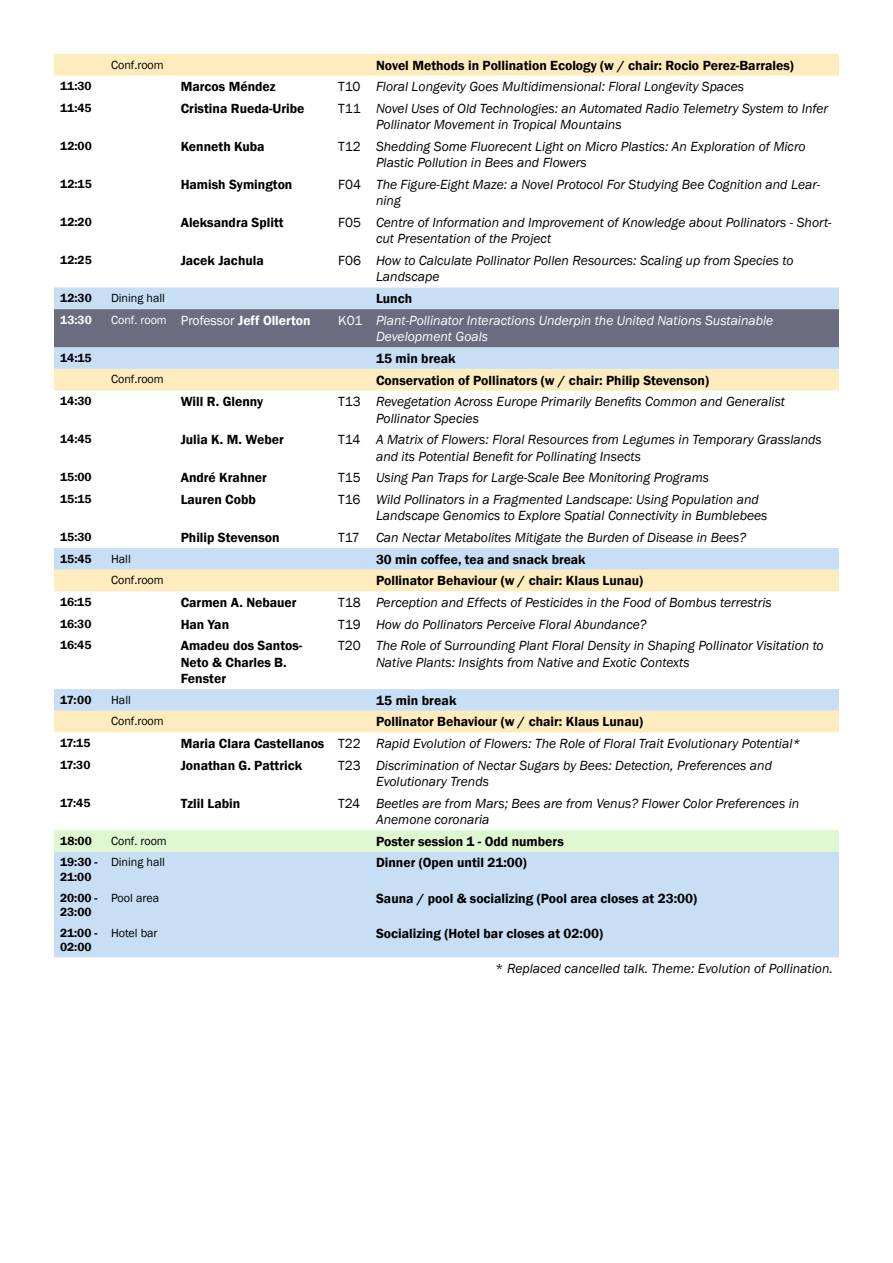
<style>
.page{position:relative;width:893px;height:1263px;background:#fff}
.page>*{position:absolute;margin:0;border:0;box-sizing:border-box;transform-origin:0 0}
.t1{font:italic 13.65px/16.4px "Franklin Gothic";color:#000}
.t2{font:600 13.65px/16.4px "Franklin Gothic";color:#000}
.t3{font:italic 13.65px "Franklin Gothic";color:#fff}
.t4{font:13.65px "Franklin Gothic";color:#000}
.t5{font:600 13.65px "Franklin Gothic";color:#fff}
.t6{font:13.65px "Franklin Gothic";color:#fff}
.t7{font:600 13.5px "Franklin Gothic";color:#000}
.t8{font:600 12.15px/14.5px "Franklin Gothic";color:#000}
.t9{font:12.15px "Franklin Gothic";color:#000}
.t10{font:12.15px "Franklin Gothic";color:#fff}
.t11{font:600 12.15px "Franklin Gothic";color:#fff}
.s1{font-weight:400}
.s2{font-style:normal}
</style>
<div class="page">
<div style="left:54px;top:54px;width:785px;height:22px;background:#ffecbe"></div>
<svg style="left:54px;top:287px;width:785px;height:670px"></svg>
<div style="left:54px;top:309px;width:785px;height:38px;background:#6a6d7f"></div>
<div style="left:54px;top:830px;width:785px;height:22px;background:#def7d1"></div>
<p class="t9" style="left:111px;top:57px;width:54px">Conf.room</p>
<p class="t2" style="left:376px;top:57px;width:419px">Novel Methods in Pollination Ecology (w / chair: Rocio Perez-Barrales)</p>
<p class="t8" style="left:60px;top:79px;width:33px">11:30</p>
<p class="t2" style="left:181px;top:79px;width:96px">Marcos Méndez</p>
<p class="t4" style="left:338px;top:78px;width:24px">T10</p>
<p class="t1" style="left:376px;top:79px;width:370px">Floral Longevity Goes Multidimensional: Floral Longevity Spaces</p>
<p class="t8" style="left:60px;top:101px;width:33px">11:45</p>
<p class="t2" style="left:181px;top:100px;width:125px">Cristina Rueda-Uribe</p>
<p class="t4" style="left:338px;top:100px;width:24px">T11</p>
<p class="t1" style="left:376px;top:100px;width:454px">Novel Uses of Old Technologies: an Automated Radio Telemetry System to Infer<br>Pollinator Movement in Tropical Mountains</p>
<p class="t8" style="left:60px;top:139px;width:33px">12:00</p>
<p class="t2" style="left:181px;top:138px;width:85px">Kenneth Kuba</p>
<p class="t4" style="left:338px;top:138px;width:24px">T12</p>
<p class="t1" style="left:376px;top:139px;width:431px">Shedding Some Fluorecent Light on Micro Plastics: An Exploration of Micro</p>
<p class="t1" style="left:376px;top:155px;width:212px">Plastic Pollution in Bees and Flowers</p>
<p class="t8" style="left:60px;top:177px;width:33px">12:15</p>
<p class="t2" style="left:181px;top:176px;width:113px">Hamish Symington</p>
<p class="t4" style="left:338px;top:176px;width:24px">F04</p>
<p class="t1" style="left:376px;top:177px;width:446px">The Figure-Eight Maze: a Novel Protocol For Studying Bee Cognition and Lear&shy;ning</p>
<p class="t8" style="left:60px;top:215px;width:33px">12:20</p>
<p class="t2" style="left:181px;top:214px;width:104px">Aleksandra Splitt</p>
<p class="t4" style="left:338px;top:214px;width:24px">F05</p>
<p class="t1" style="left:376px;top:215px;width:457px">Centre of Information and Improvement of Knowledge about Pollinators - Short&shy;cut Presentation of the Project</p>
<p class="t8" style="left:60px;top:253px;width:33px">12:25</p>
<p class="t2" style="left:181px;top:252px;width:85px">Jacek Jachula</p>
<p class="t4" style="left:338px;top:252px;width:24px">F06</p>
<p class="t1" style="left:376px;top:253px;width:419px">How to Calculate Pollinator Pollen Resources: Scaling up from Species to</p>
<p class="t1" style="left:376px;top:269px;width:65px">Landscape</p>
<p class="t8" style="left:60px;top:291px;width:33px">12:30</p>
<p class="t9" style="left:111px;top:290px;width:56px">Dining hall</p>
<p class="t2" style="left:376px;top:291px;width:38px">Lunch</p>
<p class="t11" style="left:60px;top:312px;width:33px">13:30</p>
<p class="t10" style="left:111px;top:312px;width:57px">Conf. room</p>
<p class="t5" style="left:181px;top:312px;width:132px"><span class="s1">Professor</span> Jeff Ollerton</p>
<p class="t6" style="left:338px;top:312px;width:26px">K01</p>
<p class="t3" style="left:376px;top:312px;width:399px">Plant-Pollinator Interactions Underpin the United Nations Sustainable</p>
<p class="t3" style="left:376px;top:328px;width:114px">Development Goals</p>
<p class="t8" style="left:60px;top:351px;width:33px">14:15</p>
<p class="t2" style="left:376px;top:350px;width:81px">15 min break</p>
<p class="t9" style="left:111px;top:372px;width:54px">Conf.room</p>
<p class="t2" style="left:376px;top:372px;width:334px">Conservation of Pollinators (w / chair: Philip Stevenson)</p>
<p class="t8" style="left:60px;top:394px;width:33px">14:30</p>
<p class="t2" style="left:181px;top:394px;width:84px">Will R. Glenny</p>
<p class="t4" style="left:338px;top:393px;width:24px">T13</p>
<p class="t1" style="left:376px;top:394px;width:410px">Revegetation Across Europe Primarily Benefits Common and Generalist</p>
<p class="t1" style="left:376px;top:410px;width:104px">Pollinator Species</p>
<p class="t8" style="left:60px;top:432px;width:33px">14:45</p>
<p class="t2" style="left:181px;top:432px;width:105px">Julia K. M. Weber</p>
<p class="t4" style="left:338px;top:431px;width:24px">T14</p>
<p class="t1" style="left:376px;top:432px;width:447px">A Matrix of Flowers: Floral Resources from Legumes in Temporary Grasslands and its Potential Benefit for Pollinating Insects</p>
<p class="t8" style="left:60px;top:470px;width:33px">15:00</p>
<p class="t2" style="left:181px;top:470px;width:88px">André Krahner</p>
<p class="t4" style="left:338px;top:469px;width:24px">T15</p>
<p class="t1" style="left:376px;top:470px;width:335px">Using Pan Traps for Large-Scale Bee Monitoring Programs</p>
<p class="t8" style="left:60px;top:492px;width:33px">15:15</p>
<p class="t2" style="left:181px;top:491px;width:77px">Lauren Cobb</p>
<p class="t4" style="left:338px;top:491px;width:24px">T16</p>
<p class="t1" style="left:376px;top:491px;width:384px">Wild Pollinators in a Fragmented Landscape: Using Population and</p>
<p class="t1" style="left:376px;top:508px;width:393px">Landscape Genomics to Explore Spatial Connectivity in Bumblebees</p>
<p class="t8" style="left:60px;top:530px;width:33px">15:30</p>
<p class="t2" style="left:181px;top:529px;width:100px">Philip Stevenson</p>
<p class="t4" style="left:338px;top:529px;width:23px">T17</p>
<p class="t1" style="left:376px;top:529px;width:372px">Can Nectar Metabolites Mitigate the Burden of Disease in Bees?</p>
<p class="t8" style="left:60px;top:551px;width:33px">15:45</p>
<p class="t9" style="left:111px;top:551px;width:21px">Hall</p>
<p class="t7" style="left:376px;top:551px;width:211px">30 min coffee, tea and snack break</p>
<p class="t9" style="left:111px;top:573px;width:54px">Conf.room</p>
<p class="t2" style="left:376px;top:573px;width:269px">Pollinator Behaviour (w / chair: Klaus Lunau)</p>
<p class="t8" style="left:60px;top:595px;width:33px">16:15</p>
<p class="t2" style="left:181px;top:594px;width:117px">Carmen A. Nebauer</p>
<p class="t4" style="left:338px;top:594px;width:24px">T18</p>
<p class="t1" style="left:376px;top:594px;width:397px">Perception and Effects of Pesticides in the Food of Bombus terrestris</p>
<p class="t8" style="left:60px;top:616px;width:33px">16:30</p>
<p class="t2" style="left:181px;top:616px;width:50px">Han Yan</p>
<p class="t4" style="left:338px;top:616px;width:24px">T19</p>
<p class="t1" style="left:376px;top:616px;width:272px">How do Pollinators Perceive Floral Abundance?</p>
<p class="t8" style="left:60px;top:638px;width:33px">16:45</p>
<p class="t2" style="left:181px;top:638px;width:123px">Amadeu dos Santos-</p>
<p class="t2" style="left:181px;top:654px;width:107px">Neto &amp; Charles B.<br>Fenster</p>
<p class="t4" style="left:338px;top:637px;width:24px">T20</p>
<p class="t1" style="left:376px;top:638px;width:449px">The Role of Surrounding Plant Floral Density in Shaping Pollinator Visitation to<br>Native Plants: Insights from Native and Exotic Contexts</p>
<p class="t8" style="left:60px;top:692px;width:33px">17:00</p>
<p class="t9" style="left:111px;top:692px;width:21px">Hall</p>
<p class="t2" style="left:376px;top:692px;width:82px">15 min break</p>
<p class="t9" style="left:111px;top:714px;width:54px">Conf.room</p>
<p class="t2" style="left:376px;top:714px;width:269px">Pollinator Behaviour (w / chair: Klaus Lunau)</p>
<p class="t8" style="left:60px;top:736px;width:32px">17:15</p>
<p class="t2" style="left:181px;top:735px;width:145px">Maria Clara Castellanos</p>
<p class="t4" style="left:338px;top:735px;width:24px">T22</p>
<p class="t1" style="left:376px;top:735px;width:426px">Rapid Evolution of Flowers: The Role of Floral Trait Evolutionary Potential*</p>
<p class="t8" style="left:60px;top:757px;width:32px">17:30</p>
<p class="t2" style="left:181px;top:757px;width:123px">Jonathan G. Pattrick</p>
<p class="t4" style="left:338px;top:757px;width:24px">T23</p>
<p class="t1" style="left:376px;top:757px;width:397px">Discrimination of Nectar Sugars by Bees: Detection, Preferences and</p>
<p class="t1" style="left:376px;top:773px;width:115px">Evolutionary Trends</p>
<p class="t8" style="left:60px;top:795px;width:32px">17:45</p>
<p class="t2" style="left:181px;top:795px;width:61px">Tzlil Labin</p>
<p class="t4" style="left:338px;top:795px;width:23px">T24</p>
<p class="t1" style="left:376px;top:795px;width:425px">Beetles are from Mars; Bees are from Venus? Flower Color Preferences in<br>Anemone coronaria</p>
<p class="t8" style="left:60px;top:833px;width:33px">18:00</p>
<p class="t9" style="left:111px;top:833px;width:57px">Conf. room</p>
<p class="t2" style="left:376px;top:833px;width:189px">Poster session 1 - Odd numbers</p>
<p class="t8" style="left:60px;top:855px;width:39px">19:30 -<br>21:00</p>
<p class="t9" style="left:111px;top:855px;width:56px">Dining hall</p>
<p class="t2" style="left:376px;top:855px;width:152px">Dinner (Open until 21:00)</p>
<p class="t8" style="left:60px;top:890px;width:39px">20:00 -</p>
<p class="t8" style="left:60px;top:905px;width:33px">23:00</p>
<p class="t9" style="left:111px;top:890px;width:50px">Pool area</p>
<p class="t2" style="left:376px;top:890px;width:323px">Sauna / pool &amp; socializing (Pool area closes at 23:00)</p>
<p class="t8" style="left:60px;top:925px;width:39px">21:00 -<br>02:00</p>
<p class="t9" style="left:111px;top:925px;width:48px">Hotel bar</p>
<p class="t2" style="left:376px;top:925px;width:228px">Socializing (Hotel bar closes at 02:00)</p>
<p class="t1" style="left:496px;top:960px;width:339px"><span class="s2">*</span> Replaced cancelled talk. Theme: Evolution of Pollination.</p>
</div>
